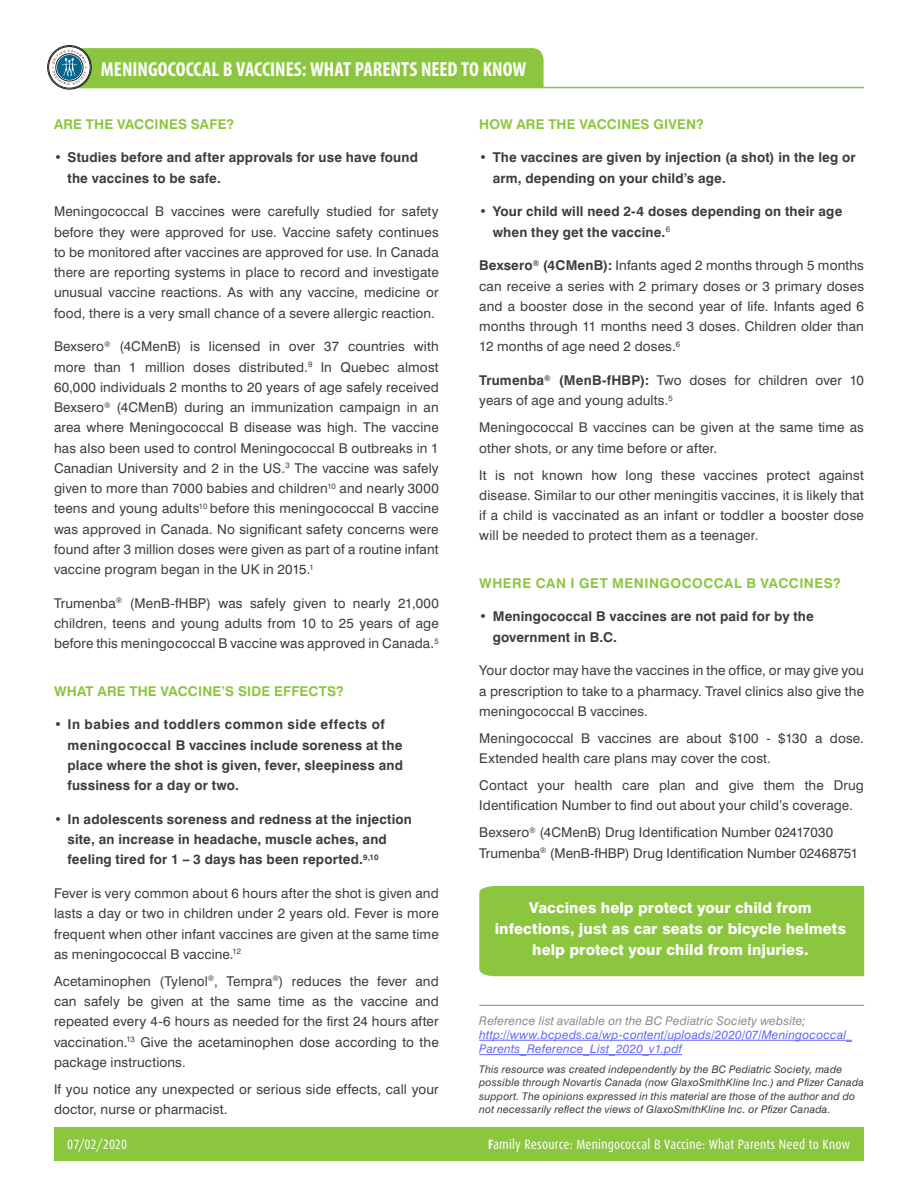
<style>
.page{position:relative;width:918px;height:1188px;background:#fff}
.page>*{position:absolute;margin:0;border:0;box-sizing:border-box;transform-origin:0 0}
.t1{font:700 condensed 20.4px "Myriad Pro";color:#fff}
.t2{font:800 15px/21px "Swiss 721 BT";letter-spacing:.005em;color:#fff;text-align:center}
.t3{font:13.5px/20.2px "Swiss 721 BT";letter-spacing:.01em;color:#3e3d3e;text-align:justify}
.t4{font:700 13.5px/20.2px "Swiss 721 BT";letter-spacing:.01em;color:#3e3d3e}
.t5{font:700 13.5px "Swiss 721 BT";letter-spacing:.015em;color:#8bc63e}
.t6{font:13.5px "Dax Condensed";letter-spacing:.015em;color:#fff}
.t7{font:700 13.5px "Swiss 721 BT";letter-spacing:.04em;color:#8bc63e}
.t8{font:italic 12px/14.4px "Swiss 721 BT";letter-spacing:.015em;color:#66f}
.t9{font:italic 10.5px/13px "Swiss 721 BT";letter-spacing:.02em;color:#3e3d3e}
.s1{font-weight:700}
.s2{color:#8b8c8f}
</style>
<div class="page">
<hr style="left:71px;top:87px;width:793px;height:1px;background:#8bc63e">
<svg style="left:48px;top:46px;width:43px;height:43px"></svg>
<div style="left:47px;top:45px;width:45px;height:45px;border:1px solid #231f20;border-radius:50%"></div>
<div style="left:49px;top:46px;width:41px;height:42px;border:1px solid #231f20;border-radius:50%"></div>
<svg style="left:52px;top:48px;width:492px;height:40px;background:#8bc447"></svg>
<div style="left:54px;top:1127px;width:810px;height:34px;background:#8bc63e"></div>
<hr style="left:479px;top:1005px;width:385px;height:1px;background:#8b8c8f">
<hr style="left:479px;top:1040px;width:373px;height:1px;background:#66f">
<hr style="left:479px;top:1054px;width:203px;height:1px;background:#66f">
<div style="left:479px;top:886px;width:385px;height:90px;background:#8bc63e"></div>
<p class="t1" style="left:101px;top:56px;width:427px">MENINGOCOCCAL B VACCINES: WHAT PARENTS NEED TO KNOW</p>
<p class="t5" style="left:54px;top:116px;width:182px">ARE THE VACCINES SAFE?</p>
<p class="t4" style="left:68px;top:147px;width:352px;text-indent:-14px">• Studies before and after approvals for use have found the vaccines to be safe.</p>
<p class="t3" style="left:54px;top:201px;width:386px">Meningococcal B vaccines were carefully studied for safety before they were approved for use. Vaccine safety continues to be monitored after vaccines are approved for use. In Canada there are reporting systems in place to record and investigate unusual vaccine reactions. As with any vaccine, medicine or food, there is a very small chance of a severe allergic reaction.</p>
<p class="t3" style="left:54px;top:336px;width:386px">Bexsero<sup>®</sup> (4CMenB) is licensed in over 37 countries with more than 1 million doses distributed.<sup>9</sup> In Quebec almost 60,000 individuals 2 months to 20 years of age safely received Bexsero<sup>®</sup> (4CMenB) during an immunization campaign in an area where Meningococcal B disease was high. The vaccine has also been used to control Meningococcal B outbreaks in 1<br>Canadian University and 2 in the US.<sup>3</sup> The vaccine was safely given to more than 7000 babies and children<sup>10</sup> and nearly 3000 teens and young adults<sup>10</sup> before this meningococcal B vaccine was approved in Canada. No significant safety concerns were found after 3 million doses were given as part of a routine infant vaccine program began in the UK in 2015.<sup>1</sup></p>
<p class="t3" style="left:54px;top:593px;width:386px">Trumenba<sup>®</sup> (MenB-fHBP) was safely given to nearly 21,000 children, teens and young adults from 10 to 25 years of age before this meningococcal B vaccine was approved in Canada.<sup>5</sup></p>
<p class="t5" style="left:54px;top:683px;width:291px">WHAT ARE THE VACCINE’S SIDE EFFECTS?</p>
<p class="t4" style="left:68px;top:714px;width:337px;text-indent:-14px">• In babies and toddlers common side effects of meningococcal B vaccines include soreness at the place where the shot is given, fever, sleepiness and fussiness for a day or two.</p>
<p class="t4" style="left:68px;top:809px;width:346px;text-indent:-14px">• In adolescents soreness and redness at the injection site, an increase in headache, muscle aches, and feeling tired for 1 – 3 days has been reported.<sup>9,10</sup></p>
<p class="t3" style="left:54px;top:883px;width:386px">Fever is very common about 6 hours after the shot is given and lasts a day or two in children under 2 years old. Fever is more frequent when other infant vaccines are given at the same time as meningococcal B vaccine.<sup>12</sup></p>
<p class="t3" style="left:54px;top:971px;width:386px">Acetaminophen (Tylenol<sup>®</sup>, Tempra<sup>®</sup>) reduces the fever and can safely be given at the same time as the vaccine and repeated every 4-6 hours as needed for the first 24 hours after vaccination.<sup>13</sup> Give the acetaminophen dose according to the package instructions.</p>
<p class="t3" style="left:54px;top:1079px;width:386px">If you notice any unexpected or serious side effects, call your doctor, nurse or pharmacist.</p>
<p class="t6" style="left:67px;top:1137px;width:61px">07/02/2020</p>
<p class="t5" style="left:479px;top:116px;width:226px">HOW ARE THE VACCINES GIVEN?</p>
<p class="t4" style="left:493px;top:147px;width:365px;text-indent:-14px">• The vaccines are given by injection (a shot) in the leg or arm, depending on your child’s age.</p>
<p class="t4" style="left:493px;top:201px;width:351px;text-indent:-14px">• Your child will need 2-4 doses depending on their age when they get the vaccine.<sup>6</sup></p>
<p class="t3" style="left:479px;top:255px;width:386px"><span class="s1">Bexsero</span><sup>®</sup> <span class="s1">(4CMenB):</span> Infants aged 2 months through 5 months can receive a series with 2 primary doses or 3 primary doses and a booster dose in the second year of life. Infants aged 6 months through 11 months need 3 doses. Children older than 12 months of age need 2 doses.<sup>6</sup></p>
<p class="t3" style="left:479px;top:370px;width:386px"><span class="s1">Trumenba</span><sup>®</sup> <span class="s1">(MenB-fHBP):</span> Two doses for children over 10 years of age and young adults.<sup>5</sup></p>
<p class="t3" style="left:479px;top:417px;width:386px">Meningococcal B vaccines can be given at the same time as other shots, or any time before or after.</p>
<p class="t3" style="left:479px;top:465px;width:386px">It is not known how long these vaccines protect against disease. Similar to our other meningitis vaccines, it is likely that if a child is vaccinated as an infant or toddler a booster dose will be needed to protect them as a teenager.</p>
<p class="t7" style="left:479px;top:575px;width:363px">WHERE CAN I GET MENINGOCOCCAL B VACCINES?</p>
<p class="t4" style="left:493px;top:606px;width:323px;text-indent:-14px">• Meningococcal B vaccines are not paid for by the government in B.C.</p>
<p class="t3" style="left:479px;top:660px;width:386px">Your doctor may have the vaccines in the office, or may give you a prescription to take to a pharmacy. Travel clinics also give the meningococcal B vaccines.</p>
<p class="t3" style="left:479px;top:728px;width:386px">Meningococcal B vaccines are about $100 - $130 a dose.<br>Extended health care plans may cover the cost.</p>
<p class="t3" style="left:479px;top:775px;width:386px">Contact your health care plan and give them the Drug<br>Identification Number to find out about your child’s coverage.</p>
<p class="t3" style="left:479px;top:822px;width:380px">Bexsero<sup>®</sup> (4CMenB) Drug Identification Number 02417030<br>Trumenba<sup>®</sup> (MenB-fHBP) Drug Identification Number 02468751</p>
<p class="t2" style="left:495px;top:898px;width:353px">Vaccines help protect your child from infections, just as car seats or bicycle helmets help protect your child from injuries.</p>
<p class="t8" style="left:479px;top:1013px;width:374px"><span class="s2">Reference list available on the BC Pediatric Society website; </span>http://www.bcpeds.ca/wp-content/uploads/2020/07/Meningococcal_<br>Parents_Reference_List_2020_v1.pdf</p>
<p class="t9" style="left:479px;top:1063px;width:386px">This resource was created independently by the BC Pediatric Society, made possible through Novartis Canada (now GlaxoSmithKline Inc.) and Pfizer Canada support. The opinions expressed in this material are those of the author and do not necessarily reflect the views of GlaxoSmithKline Inc. or Pfizer Canada.</p>
<p class="t6" style="left:488px;top:1137px;width:364px"><span class="s1">F</span>amily Resource: Meningococcal B Vaccine: What Parents Need to Know</p>
</div>
